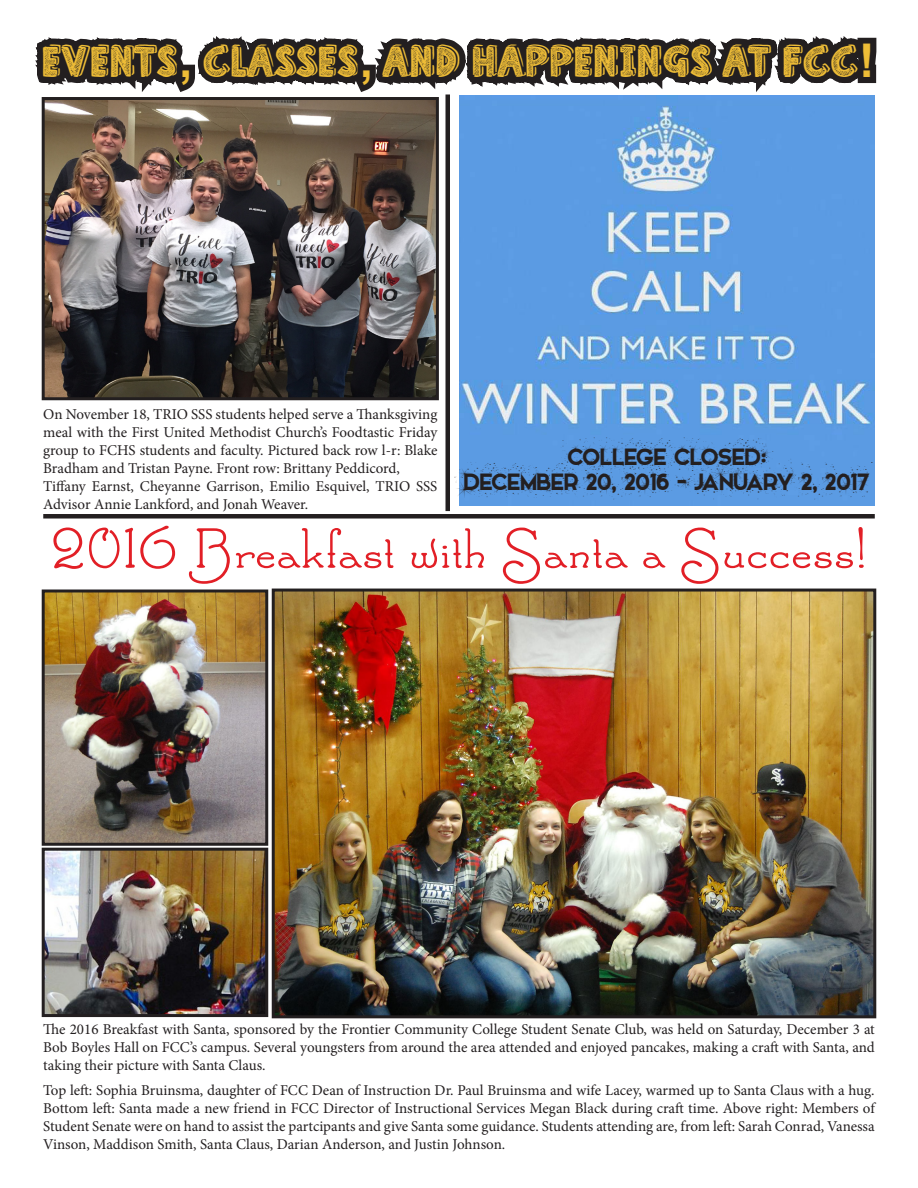
<style>
.page{position:relative;width:918px;height:1188px;background:#fff}
.page>*{position:absolute;margin:0;border:0;box-sizing:border-box;transform-origin:0 0}
.t1{font:60px "Santas Sleigh Full";color:#e21f26}
.t2{font:46.5px "Home School";color:#eebd37}
.t3{font:31.5px "Snowinter Free";color:#231f20}
.t4{font:15px/18px "Minion Pro";letter-spacing:-.005em;color:#231f20;text-align:justify}
.s1{font-family:"Arial";font-weight:700}
</style>
<div class="page">
<svg style="left:35px;top:36px;width:842px;height:96px"></svg>
<hr style="left:446px;top:94px;width:4px;height:417px;background:#231f20">
<div style="left:43px;top:514px;width:832px;height:5px;background:#231f20"></div>
<img style="left:46px;top:101px;width:389px;height:295px">
<div style="left:42px;top:97px;width:397px;height:303px;border:3px solid #231f20"></div>
<img style="left:46px;top:594px;width:218px;height:248px">
<div style="left:42px;top:590px;width:226px;height:256px;border:3px solid #231f20"></div>
<img style="left:276px;top:593px;width:596px;height:421px">
<div style="left:272px;top:589px;width:604px;height:429px;border:3px solid #231f20"></div>
<img style="left:46px;top:852px;width:218px;height:161px">
<div style="left:42px;top:848px;width:226px;height:169px;border:3px solid #231f20"></div>
<img style="left:459px;top:95px;width:416px;height:410px">
<p class="t2" style="left:43px;top:38px;width:833px">EVENTS<span class="s1">,</span> CLASSES<span class="s1">,</span> AND HAPPENINGS AT FCC<span class="s1">!</span></p>
<p class="t4" style="left:43px;top:405px;width:396px">On November 18, TRIO SSS students helped serve a Thanksgiving meal with the First United Methodist Church’s Foodtastic Friday group to FCHS students and faculty. Pictured back row l-r: Blake Bradham and Tristan Payne. Front row: Brittany Peddicord,</p>
<p class="t4" style="left:43px;top:477px;width:396px">Tiffany Earnst, Cheyanne Garrison, Emilio Esquivel, TRIO SSS<br>Advisor Annie Lankford, and Jonah Weaver.</p>
<p class="t3" style="left:568px;top:434px;width:200px">College Closed:</p>
<p class="t3" style="left:464px;top:459px;width:408px">December 20, 2016 - January 2, 2017</p>
<p class="t1" style="left:50px;top:513px;width:819px">2016 Breakfast with Santa a Success!</p>
<p class="t4" style="left:43px;top:1020px;width:833px">The 2016 Breakfast with Santa, sponsored by the Frontier Community College Student Senate Club, was held on Saturday, December 3 at Bob Boyles Hall on FCC’s campus. Several youngsters from around the area attended and enjoyed pancakes, making a craft with Santa, and taking their picture with Santa Claus.</p>
<p class="t4" style="left:43px;top:1081px;width:833px">Top left: Sophia Bruinsma, daughter of FCC Dean of Instruction Dr. Paul Bruinsma and wife Lacey, warmed up to Santa Claus with a hug.<br>Bottom left: Santa made a new friend in FCC Director of Instructional Services Megan Black during craft time. Above right: Members of Student Senate were on hand to assist the partcipants and give Santa some guidance. Students attending are, from left: Sarah Conrad, Vanessa Vinson, Maddison Smith, Santa Claus, Darian Anderson, and Justin Johnson.</p>
</div>
